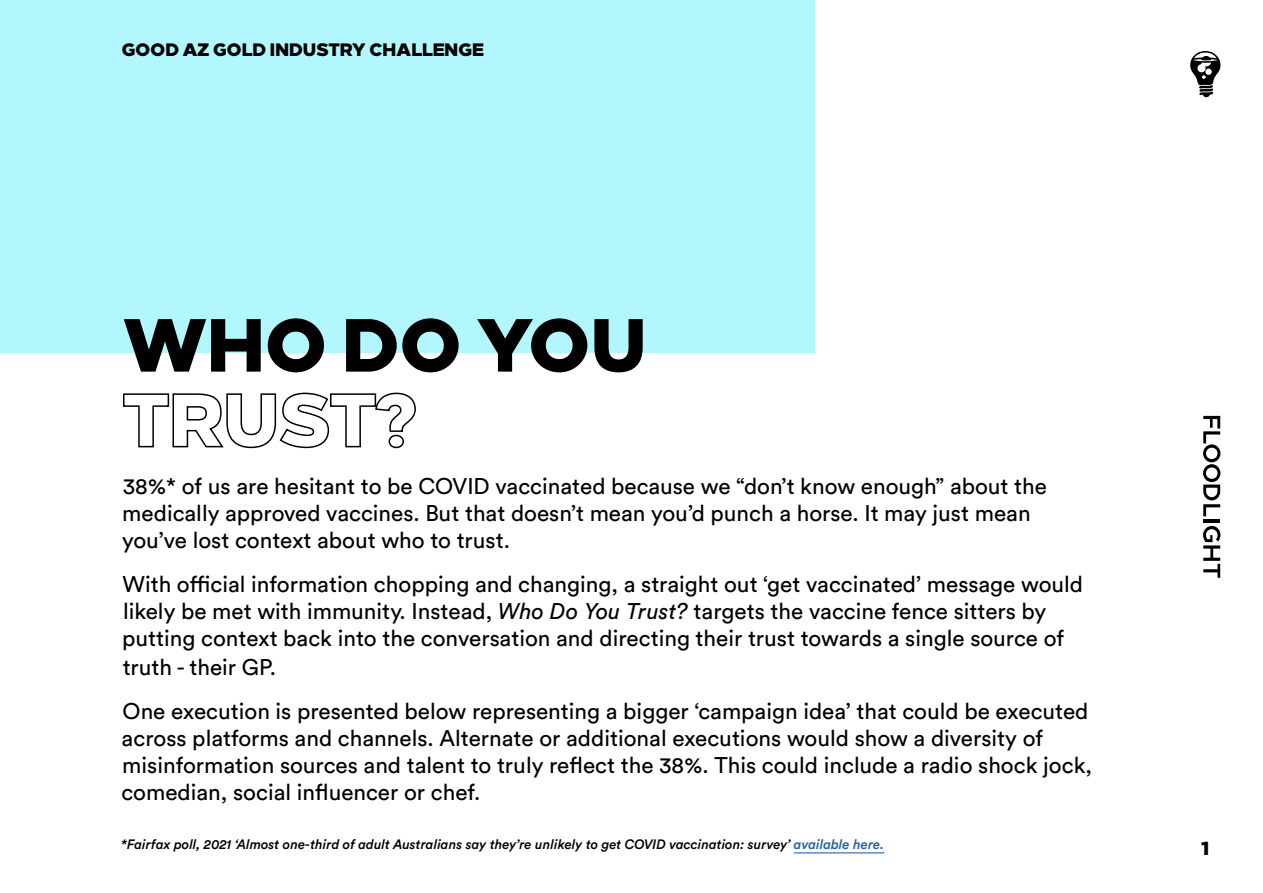
<style>
.page{position:relative;width:1263px;height:893px;background:#fff}
.page>*{position:absolute;margin:0;border:0;box-sizing:border-box;transform-origin:0 0}
.t1{font:800 75px/75px "Loew";letter-spacing:-.03em;color:#000}
.t2{font:22.5px/27px "Circular Std";color:#000}
.t3{font:800 19.5px "Loew";color:#000}
.t4{font:800 18px "Loew";letter-spacing:-.03em;color:#000}
.t5{font:italic 500 13.5px "Circular Std";color:#000}
.s1{font-style:italic}
.s2{color:#215e9e}
</style>
<div class="page">
<div style="left:0;top:0;width:814px;height:353px;background:#b2f7fe"></div>
<svg style="left:1203px;top:416px;width:17px;height:100px"></svg>
<hr style="left:1203px;top:519px;width:17px;height:3px;background:#000">
<svg style="left:1203px;top:526px;width:17px;height:52px"></svg>
<svg style="left:1190px;top:51px;width:30px;height:46px"></svg>
<hr style="left:794px;top:852px;width:90px;height:1px;background:#215e9e">
<p class="t4" style="left:121px;top:35px;width:364px">GOOD AZ GOLD INDUSTRY CHALLENGE</p>
<h1 class="t1" style="left:122px;top:301px;width:527px">WHO DO YOU<br>TRUST?</h1>
<p class="t2" style="left:122px;top:472px;width:926px">38%* of us are hesitant to be COVID vaccinated because we “don’t know enough” about the medically approved vaccines. But that doesn’t mean you’d punch a horse. It may just mean you’ve lost context about who to trust.</p>
<p class="t2" style="left:122px;top:570px;width:962px;line-height:27.5px">With official information chopping and changing, a straight out ‘get vaccinated’ message would likely be met with immunity. Instead, <span class="s1">Who Do You Trust?</span> targets the vaccine fence sitters by putting context back into the conversation and directing their trust towards a single source of truth - their GP.</p>
<p class="t2" style="left:121px;top:697px;width:972px">One execution is presented below representing a bigger ‘campaign idea’ that could be executed across platforms and channels. Alternate or additional executions would show a diversity of misinformation sources and talent to truly reflect the 38%. This could include a radio shock jock, comedian, social influencer or chef.</p>
<p class="t5" style="left:121px;top:835px;width:764px">*Fairfax poll, 2021 ‘Almost one-third of adult Australians say they’re unlikely to get COVID vaccination: survey’ <span class="s2">available here.</span></p>
<p class="t3" style="left:1201px;top:831px;width:10px">1</p>
</div>
